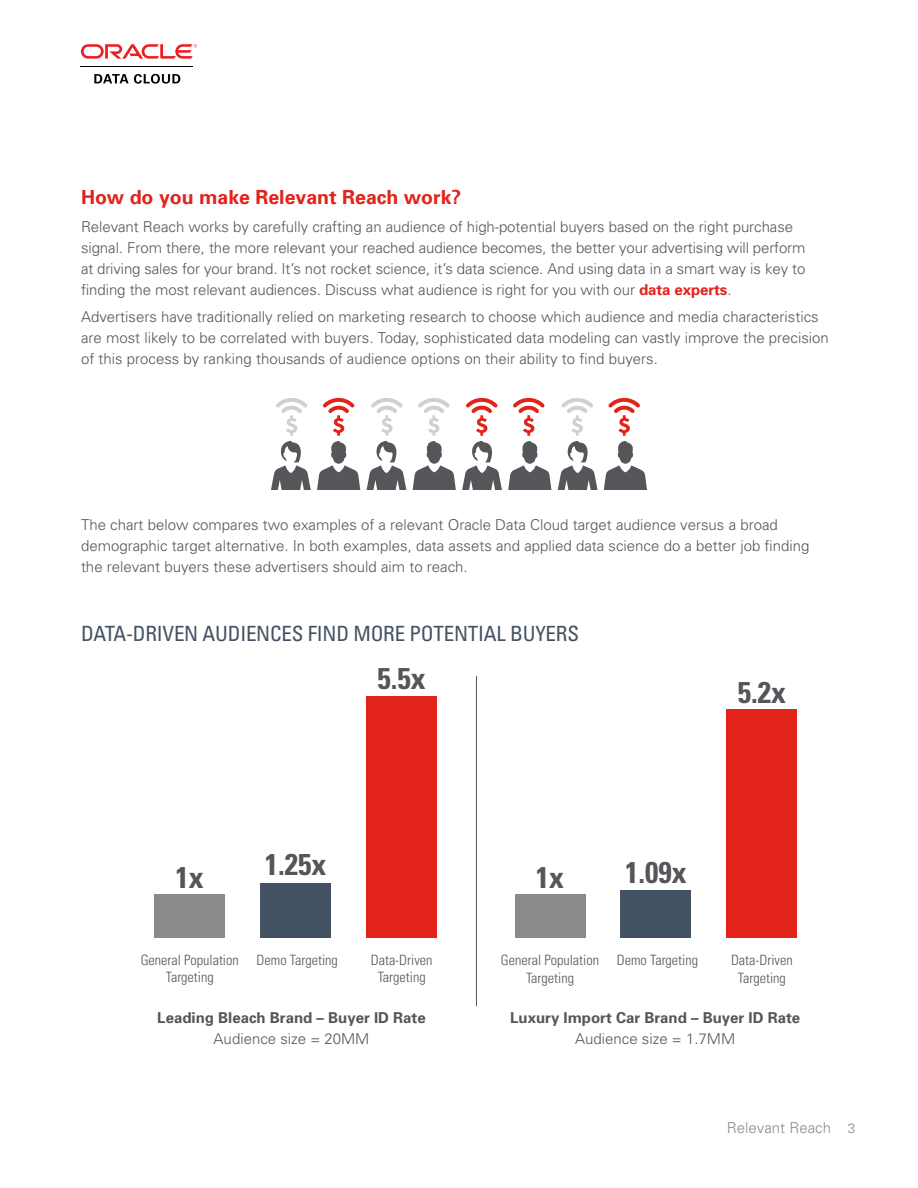
<style>
.page{position:relative;width:918px;height:1188px;background:#fff}
.page>*{position:absolute;margin:0;border:0;box-sizing:border-box;transform-origin:0 0}
.t1{font:700 condensed 30px "Univers";color:#55565a}
.t2{font:condensed 21px "Univers";letter-spacing:-.01em;color:#435363}
.t3{font:700 19.5px "Univers";color:#e2231a}
.t4{font:300 15px/21px "Univers";color:#55565a}
.t5{font:700 15px "Univers";color:#55565a}
.t6{font:300 15px "Univers";color:#8a8a8d}
.t7{font:300 condensed 14.25px/17.1px "Univers";color:#55565a;text-align:center}
.s1{font-weight:700;color:#e2231a}
.s2{font-size:13.5px}
</style>
<div class="page">
<svg style="left:81px;top:44px;width:116px;height:15px"></svg>
<hr style="left:81px;top:66px;width:112px;height:1px;background:#000">
<svg style="left:94px;top:74px;width:86px;height:10px"></svg>
<div style="left:727px;top:710px;width:70px;height:228px;background:#e2231a"></div>
<div style="left:621px;top:890px;width:70px;height:48px;background:#435363"></div>
<div style="left:515px;top:894px;width:70px;height:44px;background:#8a8a8d"></div>
<div style="left:366px;top:696px;width:71px;height:242px;background:#e2231a"></div>
<div style="left:260px;top:883px;width:71px;height:55px;background:#435363"></div>
<div style="left:154px;top:894px;width:71px;height:44px;background:#8a8a8d"></div>
<svg style="left:271px;top:398px;width:40px;height:92px"></svg>
<svg style="left:317px;top:398px;width:43px;height:92px"></svg>
<svg style="left:367px;top:398px;width:39px;height:92px"></svg>
<svg style="left:413px;top:398px;width:43px;height:92px"></svg>
<svg style="left:462px;top:398px;width:40px;height:92px"></svg>
<svg style="left:508px;top:398px;width:43px;height:92px"></svg>
<svg style="left:558px;top:398px;width:40px;height:92px"></svg>
<svg style="left:604px;top:398px;width:43px;height:92px"></svg>
<hr style="left:476px;top:676px;width:1px;height:330px;background:#55565a">
<h3 class="t3" style="left:81px;top:184px;width:382px">How do you make Relevant Reach work?</h3>
<p class="t4" style="left:81px;top:215px;width:726px">Relevant Reach works by carefully crafting an audience of high-potential buyers based on the right purchase signal. From there, the more relevant your reached audience becomes, the better your advertising will perform at driving sales for your brand. It’s not rocket science, it’s data science. And using data in a smart way is key to finding the most relevant audiences. Discuss what audience is right for you with our <span class="s1">data experts</span>.</p>
<p class="t4" style="left:81px;top:306px;width:749px">Advertisers have traditionally relied on marketing research to choose which audience and media characteristics are most likely to be correlated with buyers. Today, sophisticated data modeling can vastly improve the precision of this process by ranking thousands of audience options on their ability to find buyers.</p>
<p class="t4" style="left:81px;top:514px;width:730px">The chart below compares two examples of a relevant Oracle Data Cloud target audience versus a broad demographic target alternative. In both examples, data assets and applied data science do a better job finding the relevant buyers these advertisers should aim to reach.</p>
<h2 class="t2" style="left:81px;top:620px;width:500px">DATA-DRIVEN AUDIENCES FIND MORE POTENTIAL BUYERS</h2>
<h1 class="t1" style="left:378px;top:660px;width:50px">5.5x</h1>
<h1 class="t1" style="left:738px;top:674px;width:50px">5.2x</h1>
<h1 class="t1" style="left:176px;top:859px;width:30px">1x</h1>
<h1 class="t1" style="left:265px;top:846px;width:63px">1.25x</h1>
<h1 class="t1" style="left:536px;top:859px;width:30px">1x</h1>
<h1 class="t1" style="left:625px;top:854px;width:63px">1.09x</h1>
<p class="t7" style="left:141px;top:951px;width:100px">General Population<br>Targeting</p>
<p class="t7" style="left:257px;top:951px;width:83px">Demo Targeting</p>
<p class="t7" style="left:371px;top:951px;width:63px">Data-Driven</p>
<p class="t7" style="left:617px;top:952px;width:83px">Demo Targeting</p>
<p class="t7" style="left:378px;top:968px;width:49px">Targeting</p>
<p class="t7" style="left:501px;top:952px;width:100px">General Population<br>Targeting</p>
<p class="t7" style="left:731px;top:952px;width:63px">Data-Driven<br>Targeting</p>
<p class="t5" style="left:157px;top:1008px;width:270px">Leading Bleach Brand – Buyer ID Rate</p>
<p class="t4" style="left:214px;top:1028px;width:157px">Audience size = 20MM</p>
<p class="t5" style="left:510px;top:1008px;width:292px">Luxury Import Car Brand – Buyer ID Rate</p>
<p class="t4" style="left:575px;top:1028px;width:161px">Audience size = 1.7MM</p>
<p class="t6" style="left:727px;top:1118px;width:130px">Relevant Reach <span class="s2">3</span></p>
</div>
